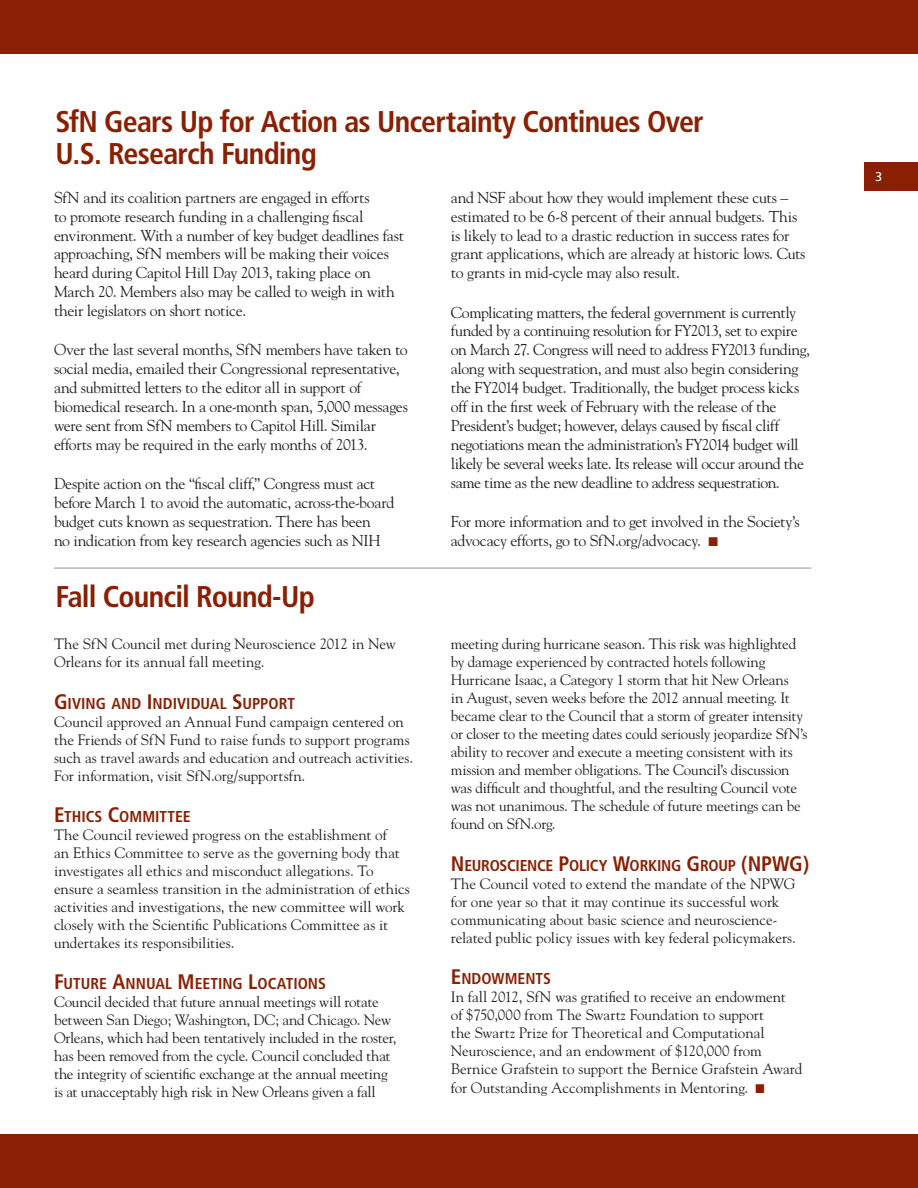
<style>
.page{position:relative;width:918px;height:1188px;background:#fff}
.page>*{position:absolute;margin:0;border:0;box-sizing:border-box;transform-origin:0 0}
.t1{font:700 condensed 30px/31.5px "Frutiger";letter-spacing:-.025em;color:#8a1f03}
.t2{font:15.75px/18.9px "Goudy";letter-spacing:-.02em;color:#231f20}
.t3{font:700 condensed 15.75px "Frutiger";color:#8a1f03}
.t4{font:15px/18px "Goudy";letter-spacing:-.01em;color:#231f20}
.t5{font:12.75px "Frutiger";color:#fff}
.s1{font-size:21px}
.s2{color:#8a1f03}
</style>
<div class="page">
<div style="left:0;top:0;width:918px;height:54px;background:#8a1f03"></div>
<div style="left:864px;top:162px;width:54px;height:28px;background:#8a1f03"></div>
<div style="left:0;top:1134px;width:918px;height:54px;background:#8a1f03"></div>
<hr style="left:54px;top:568px;width:758px;height:1px;background:#949698">
<h1 class="t1" style="left:56px;top:106px;width:650px">SfN Gears Up for Action as Uncertainty Continues Over<br>U.S. Research Funding</h1>
<p class="t2" style="left:54px;top:188px;width:351px">SfN and its coalition partners are engaged in efforts<br>to promote research funding in a challenging fiscal environment. With a number of key budget deadlines fast approaching, SfN members will be making their voices heard during Capitol Hill Day 2013, taking place on March 20. Members also may be called to weigh in with their legislators on short notice.</p>
<p class="t2" style="left:54px;top:340px;width:356px">Over the last several months, SfN members have taken to social media, emailed their Congressional representative, and submitted letters to the editor all in support of biomedical research. In a one-month span, 5,000 messages were sent from SfN members to Capitol Hill. Similar efforts may be required in the early months of 2013.</p>
<p class="t2" style="left:54px;top:474px;width:342px">Despite action on the “fiscal cliff,” Congress must act before March 1 to avoid the automatic, across-the-board budget cuts known as sequestration. There has been<br>no indication from key research agencies such as NIH</p>
<h1 class="t1" style="left:56px;top:581px;width:261px">Fall Council Round-Up</h1>
<p class="t4" style="left:54px;top:635px;width:343px">The SfN Council met during Neuroscience 2012 in New<br>Orleans for its annual fall meeting.</p>
<p class="t3" style="left:54px;top:694px;width:243px"><span class="s1">G</span>IVING AND <span class="s1">I</span> NDIVIDUAL <span class="s1">S</span>UPPORT</p>
<p class="t4" style="left:54px;top:712px;width:361px">Council approved an Annual Fund campaign centered on the Friends of SfN Fund to raise funds to support programs such as travel awards and education and outreach activities.<br>For information, visit SfN.org/supportsfn.</p>
<p class="t3" style="left:54px;top:807px;width:138px"><span class="s1">E</span>THICS <span class="s1">C</span>OMM ITTEE</p>
<p class="t4" style="left:54px;top:825px;width:357px">The Council reviewed progress on the establishment of<br>an Ethics Committee to serve as the governing body that investigates all ethics and misconduct allegations. To ensure a seamless transition in the administration of ethics activities and investigations, the new committee will work closely with the Scientific Publications Committee as it undertakes its responsibilities.</p>
<p class="t3" style="left:54px;top:974px;width:272px"><span class="s1">F</span>UTURE <span class="s1">A</span>NNUAL <span class="s1">M</span>EETING <span class="s1">L</span>OCATIONS</p>
<p class="t4" style="left:54px;top:993px;width:344px">Council decided that future annual meetings will rotate between San Diego; Washington, DC; and Chicago. New Orleans, which had been tentatively included in the roster, has been removed from the cycle. Council concluded that the integrity of scientific exchange at the annual meeting is at unacceptably high risk in New Orleans given a fall</p>
<p class="t2" style="left:451px;top:188px;width:356px">and NSF about how they would implement these cuts – estimated to be 6-8 percent of their annual budgets. This is likely to lead to a drastic reduction in success rates for grant applications, which are already at historic lows. Cuts to grants in mid-cycle may also result.</p>
<p class="t2" style="left:451px;top:302px;width:361px">Complicating matters, the federal government is currently funded by a continuing resolution for FY2013, set to expire on March 27. Congress will need to address FY2013 funding, along with sequestration, and must also begin considering the FY2014 budget. Traditionally, the budget process kicks off in the first week of February with the release of the President’s budget; however, delays caused by fiscal cliff negotiations mean the administration’s FY2014 budget will likely be several weeks late. Its release will occur around the same time as the new deadline to address sequestration.</p>
<p class="t2" style="left:451px;top:512px;width:350px">For more information and to get involved in the Society’s advocacy efforts, go to SfN.org/advocacy. <span class="s2">■</span></p>
<p class="t4" style="left:451px;top:635px;width:358px">meeting during hurricane season. This risk was highlighted by damage experienced by contracted hotels following Hurricane Isaac, a Category 1 storm that hit New Orleans<br>in August, seven weeks before the 2012 annual meeting. It became clear to the Council that a storm of greater intensity or closer to the meeting dates could seriously jeopardize SfN’s ability to recover and execute a meeting consistent with its mission and member obligations. The Council’s discussion was difficult and thoughtful, and the resulting Council vote was not unanimous. The schedule of future meetings can be found on SfN.org.</p>
<p class="t3" style="left:451px;top:856px;width:360px"><span class="s1">N</span> EUROSCIENCE <span class="s1">P</span>OLICY <span class="s1">W</span>ORKING <span class="s1">G</span> ROUP <span class="s1">(NPWG)</span></p>
<p class="t4" style="left:451px;top:874px;width:346px">The Council voted to extend the mandate of the NPWG for one year so that it may continue its successful work communicating about basic science and neuroscience&shy;related public policy issues with key federal policymakers.</p>
<p class="t3" style="left:451px;top:969px;width:100px"><span class="s1">E</span> NDOWM ENTS</p>
<p class="t4" style="left:451px;top:987px;width:353px">In fall 2012, SfN was gratified to receive an endowment<br>of $750,000 from The Swartz Foundation to support<br>the Swartz Prize for Theoretical and Computational Neuroscience, and an endowment of $120,000 from Bernice Grafstein to support the Bernice Grafstein Award for Outstanding Accomplishments in Mentoring. <span class="s2">■</span></p>
<p class="t5" style="left:875px;top:169px;width:9px">3</p>
</div>
